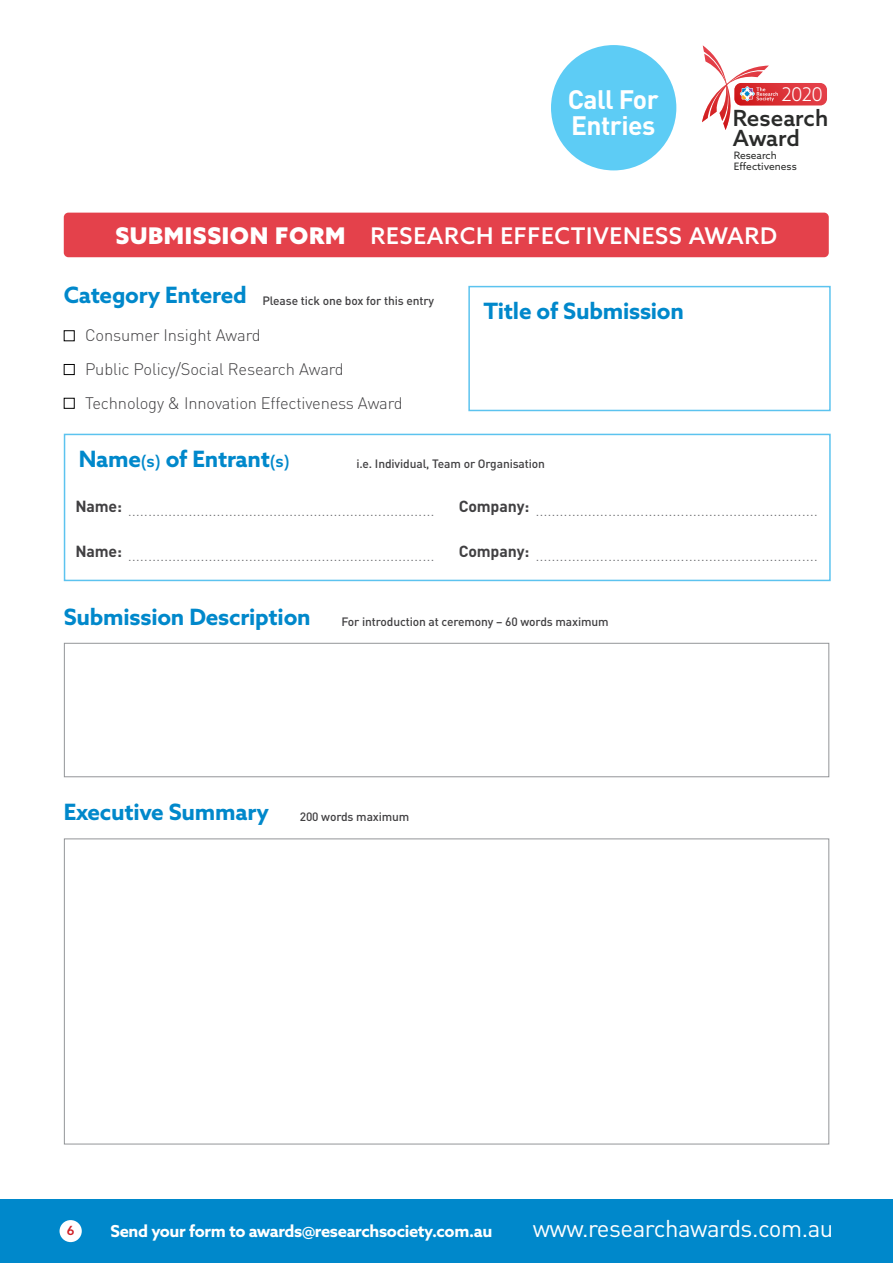
<style>
.page{position:relative;width:893px;height:1263px;background:#fff}
.page>*{position:absolute;margin:0;border:0;box-sizing:border-box;transform-origin:0 0}
.t1{font:700 26.4px "DIN";letter-spacing:-.02em;color:#fff}
.t2{font:24px "DIN";letter-spacing:-.02em;color:#fff}
.t3{font:500 22.95px "Azo Sans";letter-spacing:.03em;color:#fff}
.t4{font:700 22.5px "Azo Sans";letter-spacing:-.01em;color:#0088cb}
.t5{font:500 22.35px/20.5px "Azo Sans";color:#2a2b2a}
.t6{font:300 18.9px "Azo Sans";color:#fff}
.t7{font:300 16.5px/33.8px "DIN";letter-spacing:-.01em;color:#414042}
.t8{font:700 16.5px "Azo Sans";letter-spacing:-.02em;color:#fff}
.t9{font:300 15.9px "DIN";color:#6d6e71}
.t10{font:500 12.6px "Azo Sans";color:#cf1f25}
.t11{font:500 12px "DIN";letter-spacing:-.01em;color:#414042}
.t12{font:10.2px/10.2px "Azo Sans";color:#2a2b2a}
.s1{font-weight:900}
.s2{font-family:"Azo Sans";font-weight:700;font-size:22.5px;color:#0088cb}
.s3{font-weight:500;font-size:16.5px}
</style>
<div class="page">
<div style="left:0;top:1199px;width:893px;height:64px;background:#0088cb"></div>
<div style="left:60px;top:1220px;width:22px;height:22px;background:#fff;border-radius:50%"></div>
<div style="left:64px;top:213px;width:765px;height:44px;background:#e4414b;border-radius:5px"></div>
<svg style="left:702px;top:45px;width:125px;height:85px"></svg>
<div style="left:551px;top:45px;width:125px;height:125px;background:#5dccf5;border-radius:50%"></div>
<div style="left:64px;top:643px;width:765px;height:134px;border:1px solid #939598"></div>
<div style="left:64px;top:330px;width:11px;height:11px;border:1px solid #000"></div>
<div style="left:64px;top:364px;width:11px;height:11px;border:1px solid #000"></div>
<div style="left:64px;top:398px;width:11px;height:11px;border:1px solid #000"></div>
<div style="left:64px;top:434px;width:767px;height:147px;border:2px solid #5cc3ef"></div>
<div style="left:468px;top:286px;width:363px;height:125px;border:2px solid #5cc3ef"></div>
<h1 class="t1" style="left:568px;top:82px;width:93px">Call For</h1>
<p class="t6" style="left:781px;top:82px;width:43px">2020</p>
<h1 class="t1" style="left:571px;top:108px;width:86px">Entries</h1>
<h3 class="t5" style="left:733px;top:107px;width:97px">Research<br>Award</h3>
<p class="t12" style="left:734px;top:151px;width:65px">Research<br>Effectiveness</p>
<h3 class="t3" style="left:115px;top:220px;width:663px"><span class="s1">SUBMISSION FORM</span> RESEARCH EFFECTIVENESS AWARD</h3>
<p class="t11" style="left:64px;top:293px;width:372px"><span class="s2">Category Entered</span> Please tick one box for this entry</p>
<p class="t7" style="left:85px;top:318px;width:319px">Consumer Insight Award<br>Public Policy/Social Research Award<br>Technology &amp; Innovation Effectiveness Award</p>
<h3 class="t4" style="left:79px;top:444px;width:212px">Name<span class="s3">(s)</span> of Entrant<span class="s3">(s)</span></h3>
<p class="t11" style="left:356px;top:456px;width:190px">i.e. Individual, Team or Organisation</p>
<p class="t9" style="left:75px;top:501px;width:361px"><sup>Name:</sup> ............................................................................</p>
<p class="t9" style="left:459px;top:501px;width:361px"><sup>Company:</sup> ......................................................................</p>
<p class="t9" style="left:75px;top:546px;width:361px"><sup>Name:</sup> ............................................................................</p>
<p class="t9" style="left:459px;top:546px;width:361px"><sup>Company:</sup> ......................................................................</p>
<h3 class="t4" style="left:483px;top:296px;width:202px">Title of Submission</h3>
<h3 class="t4" style="left:64px;top:602px;width:248px">Submission Description</h3>
<p class="t11" style="left:341px;top:614px;width:269px">For introduction at ceremony – 60 words maximum</p>
<h3 class="t4" style="left:64px;top:797px;width:207px">Executive Summary</h3>
<p class="t11" style="left:300px;top:809px;width:111px">200 words maximum</p>
<p class="t10" style="left:67px;top:1222px;width:9px">6</p>
<h2 class="t2" style="left:533px;top:1213px;width:302px">www.researchawards.com.au</h2>
<p class="t8" style="left:111px;top:1220px;width:383px">Send your form to awards@researchsociety.com.au</p>
</div>
